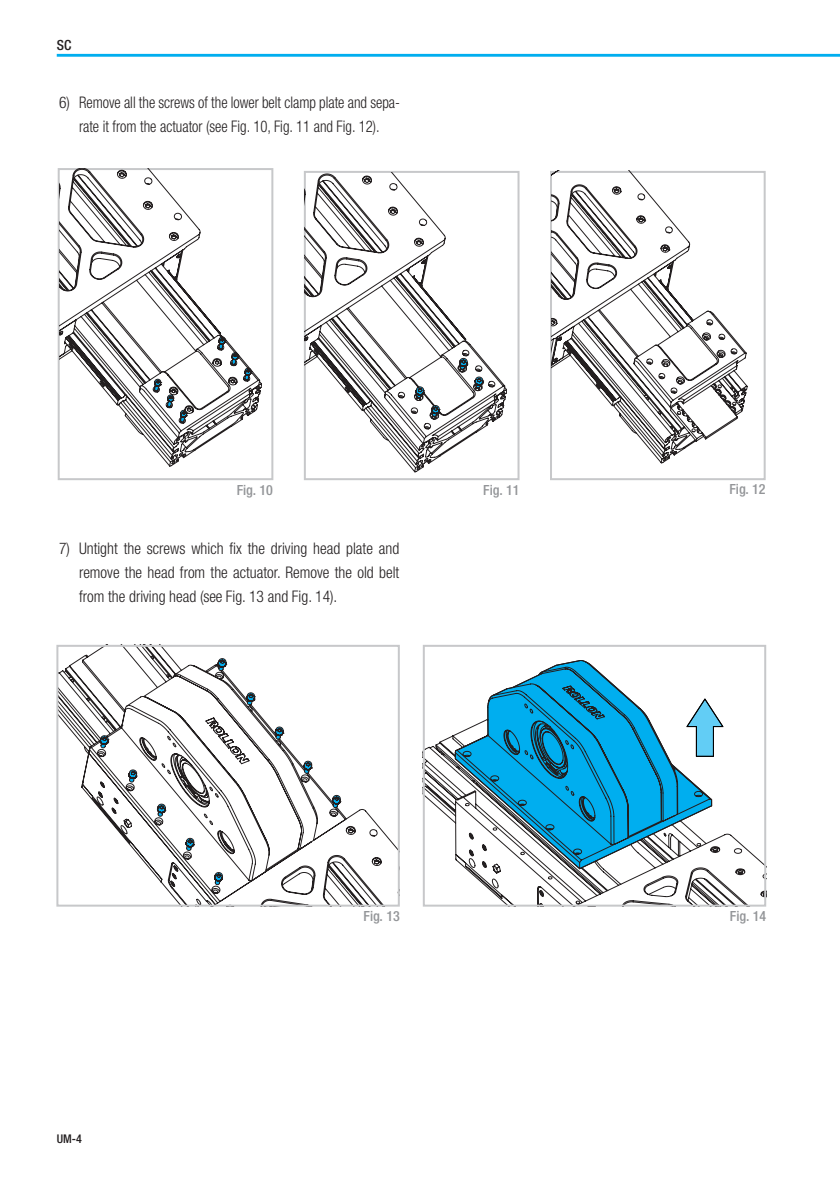
<style>
.page{position:relative;width:840px;height:1191px;background:#fff}
.page>*{position:absolute;margin:0;border:0;box-sizing:border-box;transform-origin:0 0}
.t1{font:300 condensed 16px/24px "Helvetica Neue LT Std";color:#231f20;text-align:center}
.t2{font:500 condensed 14px "Helvetica Neue LT Std";color:#939598}
.t3{font:500 condensed 14px "Helvetica Neue LT Std";color:#231f20}
.t4{font:500 condensed 12px "Helvetica Neue LT Std";color:#231f20}
</style>
<div class="page">
<hr style="left:57px;top:54px;width:782px;height:3px;background:#00aeef">
<div style="left:304px;top:171px;width:215px;height:309px;border:2px solid #c7c8ca"></div>
<div style="left:58px;top:168px;width:215px;height:312px;border:2px solid #c7c8ca"></div>
<div style="left:549px;top:171px;width:216px;height:309px;border:2px solid #c7c8ca"></div>
<svg style="left:304px;top:172px;width:202px;height:300px"></svg>
<svg style="left:550px;top:171px;width:197px;height:292px"></svg>
<svg style="left:59px;top:168px;width:203px;height:298px"></svg>
<svg style="left:59px;top:648px;width:337px;height:255px"></svg>
<svg style="left:425px;top:660px;width:337px;height:243px"></svg>
<div style="left:422px;top:645px;width:343px;height:261px;border:2px solid #c7c8ca"></div>
<div style="left:56px;top:645px;width:343px;height:261px;border:2px solid #c7c8ca"></div>
<p class="t3" style="left:57px;top:36px;width:16px">SC</p>
<p class="t1" style="left:59px;top:90px;width:342px">6) Remove all the screws of the lower belt clamp plate and sepa&shy;rate it from the actuator (see Fig. 10, Fig. 11 and Fig. 12).</p>
<p class="t2" style="left:236px;top:481px;width:38px">Fig. 10</p>
<p class="t2" style="left:483px;top:481px;width:38px">Fig. 11</p>
<p class="t2" style="left:729px;top:481px;width:38px">Fig. 12</p>
<p class="t1" style="left:79px;top:536px;width:321px;text-align:justify;text-indent:-20px">7) Untight the screws which fix the driving head plate and remove the head from the actuator. Remove the old belt from the driving head (see Fig. 13 and Fig. 14).</p>
<p class="t4" style="left:57px;top:1131px;width:27px">UM-4</p>
<p class="t2" style="left:363px;top:907px;width:38px">Fig. 13</p>
<p class="t2" style="left:729px;top:907px;width:38px">Fig. 14</p>
</div>
